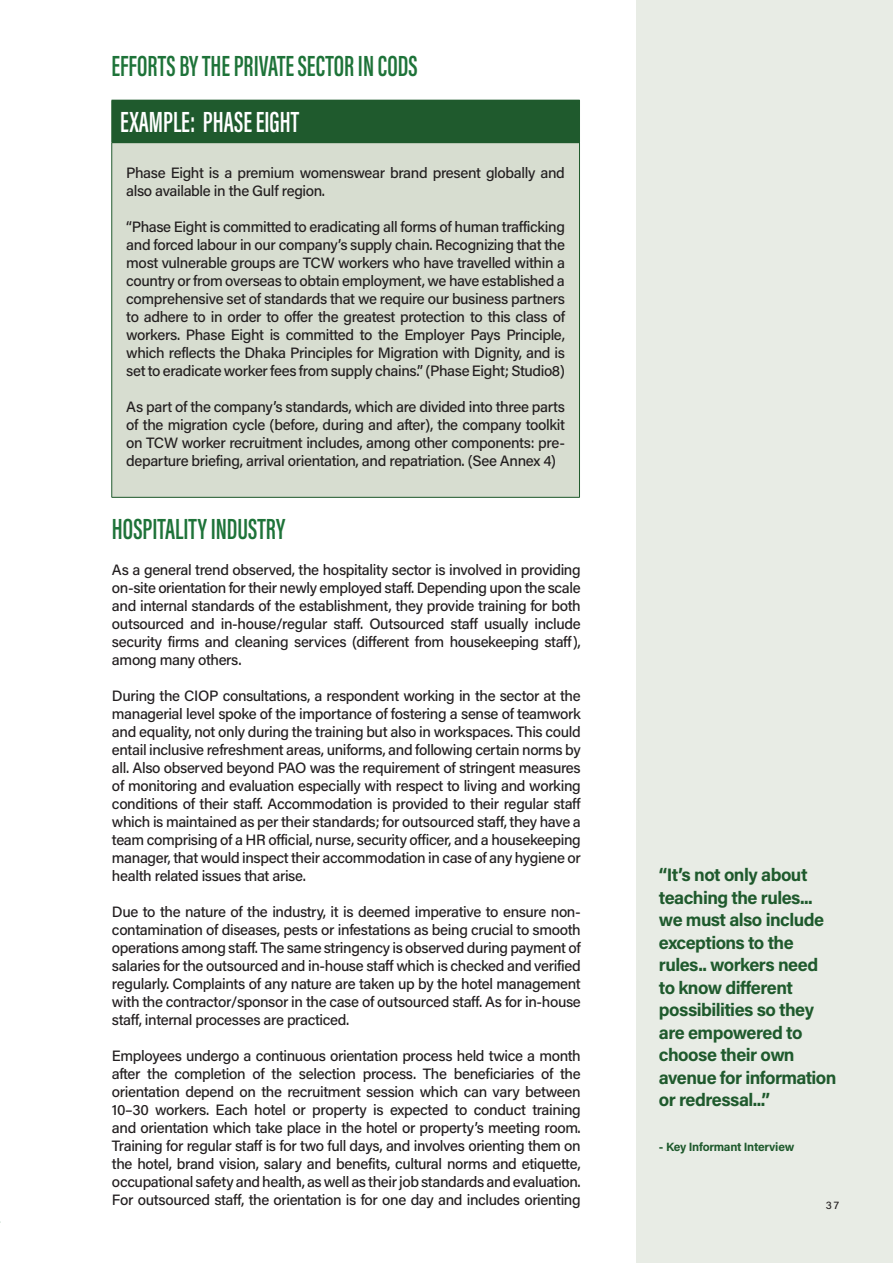
<style>
.page{position:relative;width:893px;height:1263px;background:#fff}
.page>*{position:absolute;margin:0;border:0;box-sizing:border-box;transform-origin:0 0}
.Paragraph_Headline{font:600 30px "Acumin Pro Extra Cond";color:#1e7339;scale:.92 1}
.Paragraph_Headline-2{font:600 30px "Acumin Pro Extra Cond";color:#fff;scale:.92 1}
.Footer_Page_Numbers{font:700 18px/22.5px "Acumin Pro";letter-spacing:-.03em;color:#1f5a2d}
.Body_Text{font:500 15px/18px "Acumin Pro";letter-spacing:-.025em;color:#231f20;text-align:justify}
.Footer_Page_Numbers-2{font:700 12px "Acumin Pro";letter-spacing:-.025em;color:#1f5a2d}
.t1{font:500 10.5px "Acumin Pro";color:#231f20}
</style>
<div class="page">
<div style="left:636px;top:0;width:257px;height:1263px;background:#e8ece5"></div>
<div style="left:112px;top:100px;width:467px;height:43px;background:#1f5a2d"></div>
<div style="left:112px;top:143px;width:467px;height:354px;background:#d7ddd0"></div>
<hr style="left:111px;top:100px;width:1px;height:42px;background:#1f5a2d">
<hr style="left:579px;top:100px;width:1px;height:42px;background:#1f5a2d">
<hr style="left:112px;top:142px;width:468px;height:1px;background:#1f5a2d">
<hr style="left:111px;top:143px;width:1px;height:354px;background:#1f5a2d">
<hr style="left:579px;top:143px;width:1px;height:354px;background:#1f5a2d">
<hr style="left:112px;top:497px;width:468px;height:1px;background:#1f5a2d">
<p class="Paragraph_Headline" style="left:112px;top:48px;width:334px">EFFORTS BY THE PRIVATE SECTOR IN CODS</p>
<p class="Paragraph_Headline-2" style="left:120px;top:104px;width:196px">EXAMPLE: PHASE EIGHT</p>
<p class="Body_Text" style="left:126px;top:163px;width:440px">Phase Eight is a premium womenswear brand present globally and also available in the Gulf region.</p>
<p class="Body_Text" style="left:126px;top:217px;width:440px">“Phase Eight is committed to eradicating all forms of human trafficking and forced labour in our company’s supply chain. Recognizing that the most vulnerable groups are TCW workers who have travelled within a country or from overseas to obtain employment, we have established a comprehensive set of standards that we require our business partners to adhere to in order to offer the greatest protection to this class of workers. Phase Eight is committed to the Employer Pays Principle, which reflects the Dhaka Principles for Migration with Dignity, and is set to eradicate worker fees from supply chains.” (Phase Eight; Studio8)</p>
<p class="Body_Text" style="left:126px;top:397px;width:440px">As part of the company’s standards, which are divided into three parts of the migration cycle (before, during and after), the company toolkit on TCW worker recruitment includes, among other components: pre&shy;departure briefing, arrival orientation, and repatriation. (See Annex 4)</p>
<p class="Paragraph_Headline" style="left:112px;top:510px;width:190px">HOSPITALITY INDUSTRY</p>
<p class="Body_Text" style="left:112px;top:560px;width:470px">As a general trend observed, the hospitality sector is involved in providing on-site orientation for their newly employed staff. Depending upon the scale and internal standards of the establishment, they provide training for both outsourced and in-house/regular staff. Outsourced staff usually include security firms and cleaning services (different from housekeeping staff), among many others.</p>
<p class="Body_Text" style="left:112px;top:686px;width:470px">During the CIOP consultations, a respondent working in the sector at the managerial level spoke of the importance of fostering a sense of teamwork and equality, not only during the training but also in workspaces. This could entail inclusive refreshment areas, uniforms, and following certain norms by all. Also observed beyond PAO was the requirement of stringent measures of monitoring and evaluation especially with respect to living and working conditions of their staff. Accommodation is provided to their regular staff which is maintained as per their standards; for outsourced staff, they have a team comprising of a HR official, nurse, security officer, and a housekeeping manager, that would inspect their accommodation in case of any hygiene or health related issues that arise.</p>
<p class="Body_Text" style="left:112px;top:902px;width:470px">Due to the nature of the industry, it is deemed imperative to ensure non&shy;contamination of diseases, pests or infestations as being crucial to smooth operations among staff. The same stringency is observed during payment of salaries for the outsourced and in-house staff which is checked and verified regularly. Complaints of any nature are taken up by the hotel management with the contractor/sponsor in the case of outsourced staff. As for in-house staff, internal processes are practiced.</p>
<p class="Body_Text" style="left:112px;top:1046px;width:470px">Employees undergo a continuous orientation process held twice a month after the completion of the selection process. The beneficiaries of the orientation depend on the recruitment session which can vary between 10–30 workers. Each hotel or property is expected to conduct training and orientation which take place in the hotel or property’s meeting room.<br>Training for regular staff is for two full days, and involves orienting them on the hotel, brand vision, salary and benefits, cultural norms and etiquette, occupational safety and health, as well as their job standards and evaluation.<br>For outsourced staff, the orientation is for one day and includes orienting</p>
<p class="Footer_Page_Numbers" style="left:659px;top:863px;width:179px">“It’s not only about teaching the rules... we must also include exceptions to the rules.. workers need to know different possibilities so they are empowered to choose their own avenue for information or redressal...”</p>
<p class="Footer_Page_Numbers-2" style="left:659px;top:1139px;width:137px">- Key Informant Interview</p>
<p class="t1" style="left:826px;top:1198px;width:15px">37</p>
</div>
